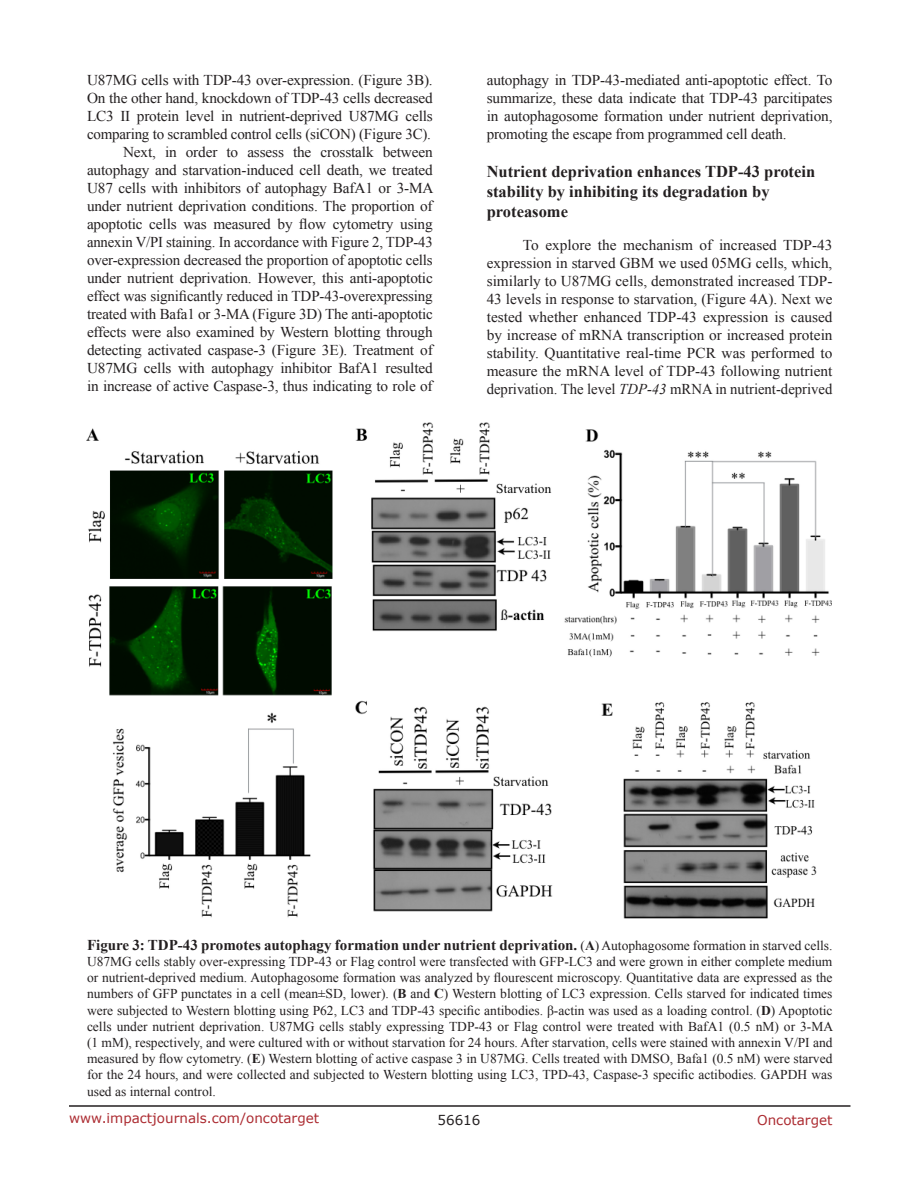
<style>
.page{position:relative;width:918px;height:1188px;background:#fff}
.page>*{position:absolute;margin:0;border:0;box-sizing:border-box;transform-origin:0 0}
.SubHeading_middle{font:700 16.5px/19.8px "Times New Roman";color:#231f20}
.BodyText{font:15px/18px "Times New Roman";letter-spacing:-.01em;color:#231f20;text-align:justify}
.FigureText{font:700 15px "Times New Roman";color:#231f20}
.FigureText-2{font:13.5px/16.2px "Times New Roman";color:#231f20;text-align:justify}
.t1{font:13.5px "Verdana";color:#ac2b31}
.t2{font:13.5px "Verdana";color:#231f20}
.s1{font-style:italic}
.s2{font-weight:400;font-size:13.5px}
.s3{font-size:13.5px}
.s4{font-weight:700}
</style>
<div class="page">
<hr style="left:69px;top:1105px;width:781px;height:2px;background:#231f20">
<img style="left:86px;top:422px;width:746px;height:497px">
<p class="BodyText" style="left:87px;top:71px;width:347px">U87MG cells with TDP-43 over-expression. (Figure 3B).<br>On the other hand, knockdown of TDP-43 cells decreased LC3 II protein level in nutrient-deprived U87MG cells comparing to scrambled control cells (siCON) (Figure 3C).</p>
<p class="BodyText" style="left:87px;top:143px;width:348px;text-indent:36px">Next, in order to assess the crosstalk between autophagy and starvation-induced cell death, we treated U87 cells with inhibitors of autophagy BafA1 or 3-MA under nutrient deprivation conditions. The proportion of apoptotic cells was measured by flow cytometry using annexin V/PI staining. In accordance with Figure 2, TDP-43 over-expression decreased the proportion of apoptotic cells under nutrient deprivation. However, this anti-apoptotic effect was significantly reduced in TDP-43-overexpressing treated with Bafa1 or 3-MA (Figure 3D) The anti-apoptotic effects were also examined by Western blotting through detecting activated caspase-3 (Figure 3E). Treatment of U87MG cells with autophagy inhibitor BafA1 resulted in increase of active Caspase-3, thus indicating to role of</p>
<p class="BodyText" style="left:487px;top:71px;width:347px">autophagy in TDP-43-mediated anti-apoptotic effect. To summarize, these data indicate that TDP-43 parcitipates in autophagosome formation under nutrient deprivation, promoting the escape from programmed cell death.</p>
<p class="SubHeading_middle" style="left:487px;top:161px;width:330px">Nutrient deprivation enhances TDP-43 protein stability by inhibiting its degradation by proteasome</p>
<p class="BodyText" style="left:487px;top:236px;width:347px;text-indent:36px">To explore the mechanism of increased TDP-43 expression in starved GBM we used 05MG cells, which, similarly to U87MG cells, demonstrated increased TDP-43 levels in response to starvation, (Figure 4A). Next we tested whether enhanced TDP-43 expression is caused by increase of mRNA transcription or increased protein stability. Quantitative real-time PCR was performed to measure the mRNA level of TDP-43 following nutrient deprivation. The level <span class="s1">TDP-43</span> mRNA in nutrient-deprived</p>
<p class="FigureText" style="left:87px;top:934px;width:747px">Figure 3: TDP-43 promotes autophagy formation under nutrient deprivation. <span class="s2">(</span><span class="s3">A</span><span class="s2">) Autophagosome formation in starved cells.</span></p>
<p class="FigureText-2" style="left:87px;top:953px;width:748px">U87MG cells stably over-expressing TDP-43 or Flag control were transfected with GFP-LC3 and were grown in either complete medium or nutrient-deprived medium. Autophagosome formation was analyzed by flourescent microscopy. Quantitative data are expressed as the numbers of GFP punctates in a cell (mean±SD, lower). (<span class="s4">B</span> and <span class="s4">C</span>) Western blotting of LC3 expression. Cells starved for indicated times were subjected to Western blotting using P62, LC3 and TDP-43 specific antibodies. β-actin was used as a loading control. (<span class="s4">D</span>) Apoptotic cells under nutrient deprivation. U87MG cells stably expressing TDP-43 or Flag control were treated with BafA1 (0.5 nM) or 3-MA (1 mM), respectively, and were cultured with or without starvation for 24 hours. After starvation, cells were stained with annexin V/PI and measured by flow cytometry. (<span class="s4">E</span>) Western blotting of active caspase 3 in U87MG. Cells treated with DMSO, Bafa1 (0.5 nM) were starved for the 24 hours, and were collected and subjected to Western blotting using LC3, TPD-43, Caspase-3 specific actibodies. GAPDH was used as internal control.</p>
<p class="t1" style="left:69px;top:1109px;width:252px">www.impactjournals.com/oncotarget</p>
<p class="t2" style="left:438px;top:1111px;width:44px">56616</p>
<p class="t1" style="left:757px;top:1111px;width:77px">Oncotarget</p>
</div>
